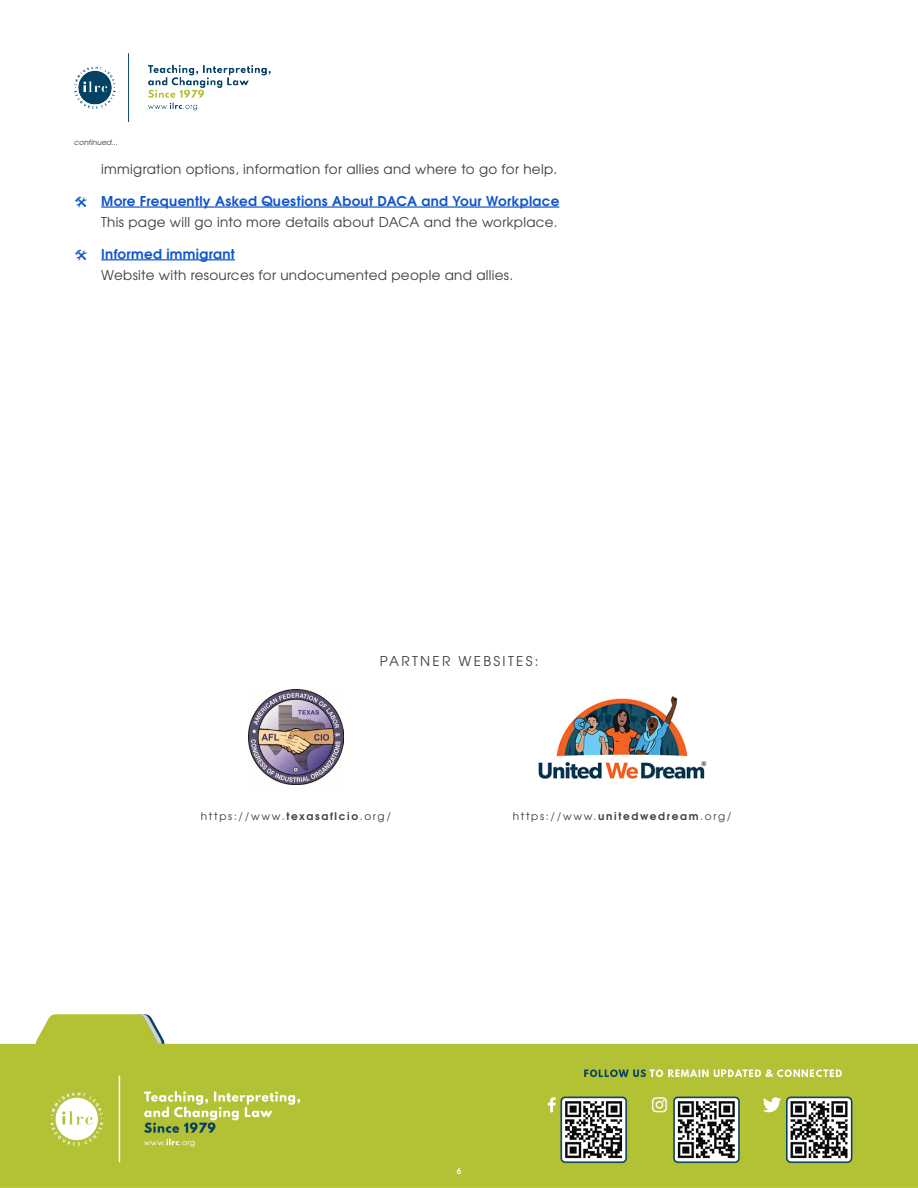
<style>
.page{position:relative;width:918px;height:1188px;background:#fff}
.page>*{position:absolute;margin:0;border:0;box-sizing:border-box;transform-origin:0 0}
.t1{font:13.5px "Te X Gyre Adventor";letter-spacing:.02em;color:#414042}
.t2{font:700 13.5px "Te X Gyre Adventor";letter-spacing:.02em;color:#15c}
.t3{font:13.5px "Te X Gyre Adventor";letter-spacing:.175em;color:#414042}
.t4{font:10.5px "Te X Gyre Adventor";letter-spacing:.16em;color:#414042}
.t5{font:700 8.25px "Te X Gyre Adventor";color:#fff}
.t6{font:italic 7.5px "Te X Gyre Adventor";color:#414042}
.s1{font-weight:700}
</style>
<div class="page">
<img style="left:0;top:1014px;width:918px;height:174px">
<img style="left:74px;top:53px;width:196px;height:69px">
<hr style="left:101px;top:206px;width:458px;height:2px;background:#15c">
<hr style="left:101px;top:259px;width:134px;height:1px;background:#15c">
<img style="left:248px;top:689px;width:96px;height:96px">
<img style="left:538px;top:696px;width:169px;height:83px">
<p class="t6" style="left:74px;top:136px;width:45px">continued...</p>
<p class="t1" style="left:101px;top:158px;width:458px">immigration options, information for allies and where to go for help.</p>
<p class="t2" style="left:101px;top:189px;width:460px">More Frequently Asked Questions About DACA and Your Workplace</p>
<p class="t1" style="left:101px;top:211px;width:458px">This page will go into more details about DACA and the workplace.</p>
<p class="t2" style="left:101px;top:242px;width:135px">Informed immigrant</p>
<p class="t1" style="left:101px;top:264px;width:414px">Website with resources for undocumented people and allies.</p>
<p class="t3" style="left:380px;top:650px;width:160px">PARTNER WEBSITES:</p>
<p class="t4" style="left:201px;top:807px;width:192px">https://www.<span class="s1">texasaflcio</span>.org/</p>
<p class="t4" style="left:513px;top:807px;width:220px">https://www.<span class="s1">unitedwedream</span>.org/</p>
<p class="t5" style="left:457px;top:1163px;width:6px">6</p>
</div>
